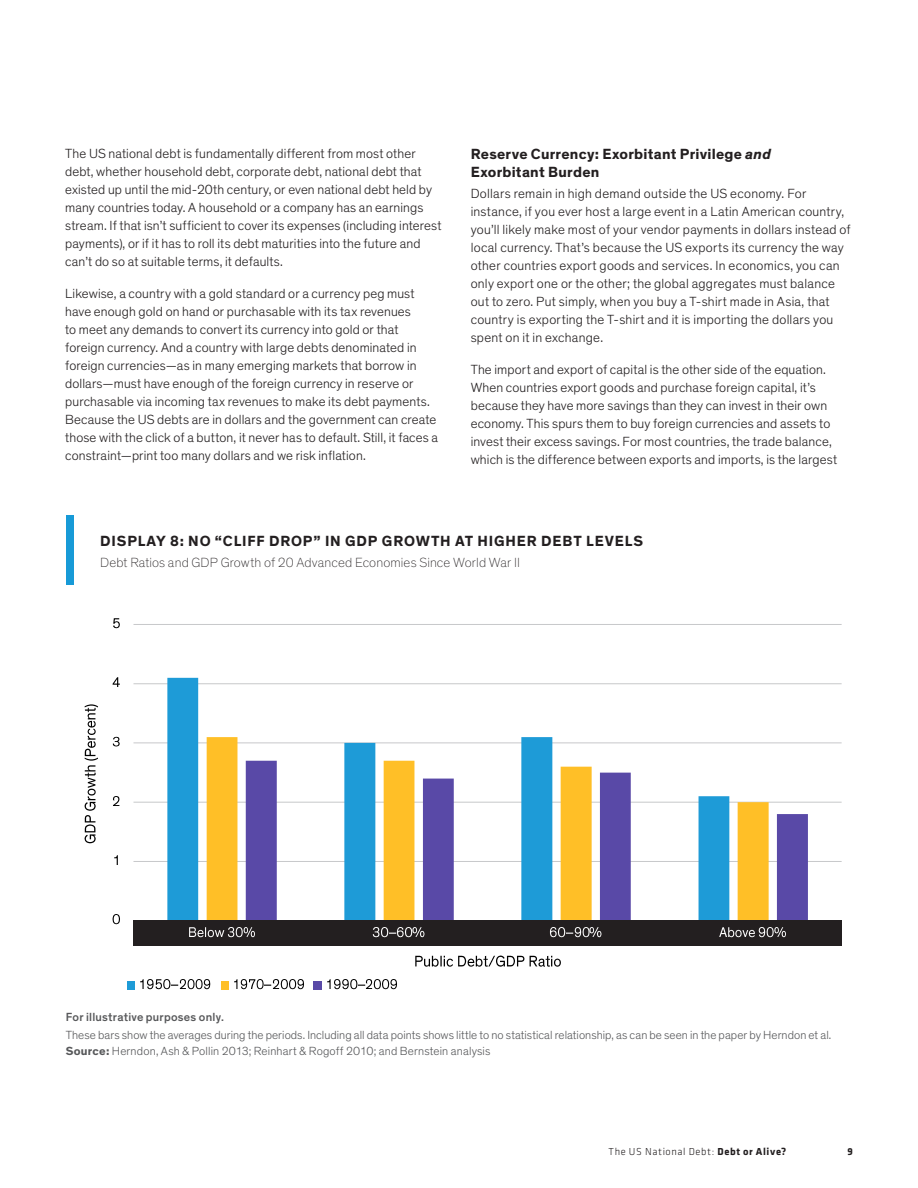
<style>
.page{position:relative;width:918px;height:1188px;background:#fff}
.page>*{position:absolute;margin:0;border:0;box-sizing:border-box;transform-origin:0 0}
.t1{font:700 15px/18px "Theinhardt";letter-spacing:.02em;color:#231f20}
.t2{font:700 15px "Theinhardt";letter-spacing:.055em;color:#231f20}
.t3{font:300 13.5px/18px "Theinhardt";letter-spacing:.01em;color:#231f20}
.t4{font:100 13.5px "Theinhardt";letter-spacing:.01em;color:#231f20}
.t5{font:300 12px/15.6px "Theinhardt";letter-spacing:.005em;color:#57585a}
.t6{font:500 12px "Theinhardt";letter-spacing:.02em;color:#57585a}
.t7{font:300 10.5px "Klavika";letter-spacing:.06em;color:#231f20}
.t8{font:700 10.5px "Klavika";color:#231f20}
.s1{font-style:italic}
.s2{font-weight:700}
</style>
<div class="page">
<div style="left:66px;top:516px;width:7px;height:69px;background:#179ad7"></div>
<hr style="left:133px;top:861px;width:709px;height:1px;background:#c7c8ca">
<hr style="left:133px;top:802px;width:709px;height:1px;background:#c7c8ca">
<hr style="left:133px;top:742px;width:709px;height:1px;background:#c7c8ca">
<hr style="left:133px;top:683px;width:709px;height:1px;background:#c7c8ca">
<hr style="left:133px;top:624px;width:709px;height:1px;background:#c7c8ca">
<svg style="left:167px;top:678px;width:562px;height:242px"></svg>
<svg style="left:207px;top:737px;width:562px;height:183px"></svg>
<svg style="left:246px;top:761px;width:562px;height:159px"></svg>
<hr style="left:133px;top:920px;width:709px;height:1px;background:#dcdddf">
<img style="left:112px;top:914px;width:8px;height:11px">
<img style="left:114px;top:855px;width:4px;height:10px">
<img style="left:113px;top:796px;width:7px;height:10px">
<img style="left:112px;top:736px;width:8px;height:11px">
<img style="left:112px;top:677px;width:8px;height:10px">
<img style="left:113px;top:618px;width:7px;height:11px">
<img style="left:84px;top:704px;width:14px;height:140px">
<img style="left:415px;top:955px;width:146px;height:12px">
<div style="left:127px;top:981px;width:8px;height:8px;background:#1e9bd7"></div>
<img style="left:140px;top:979px;width:71px;height:11px">
<img style="left:171px;top:979px;width:17px;height:11px">
<div style="left:221px;top:981px;width:8px;height:8px;background:#ffbf27"></div>
<img style="left:234px;top:979px;width:70px;height:11px">
<img style="left:264px;top:979px;width:17px;height:11px">
<div style="left:314px;top:981px;width:8px;height:8px;background:#5949a7"></div>
<img style="left:327px;top:979px;width:70px;height:11px">
<img style="left:357px;top:979px;width:17px;height:11px">
<div style="left:133px;top:920px;width:177px;height:26px;background:#231f20"></div>
<div style="left:310px;top:920px;width:177px;height:26px;background:#231f20"></div>
<div style="left:487px;top:920px;width:177px;height:26px;background:#231f20"></div>
<div style="left:664px;top:920px;width:177px;height:26px;background:#231f20"></div>
<img style="left:189px;top:927px;width:66px;height:11px">
<img style="left:373px;top:927px;width:40px;height:11px">
<img style="left:388px;top:927px;width:17px;height:11px">
<img style="left:413px;top:927px;width:12px;height:11px">
<img style="left:550px;top:927px;width:40px;height:11px">
<img style="left:566px;top:927px;width:16px;height:11px">
<img style="left:590px;top:927px;width:12px;height:11px">
<img style="left:720px;top:927px;width:54px;height:11px">
<img style="left:774px;top:927px;width:12px;height:11px">
<p class="t3" style="left:65px;top:145px;width:378px">The US national debt is fundamentally different from most other debt, whether household debt, corporate debt, national debt that existed up until the mid-20th century, or even national debt held by many countries today. A household or a company has an earnings stream. If that isn’t sufficient to cover its expenses (including interest payments), or if it has to roll its debt maturities into the future and can’t do so at suitable terms, it defaults.</p>
<p class="t3" style="left:65px;top:284px;width:374px">Likewise, a country with a gold standard or a currency peg must have enough gold on hand or purchasable with its tax revenues<br>to meet any demands to convert its currency into gold or that foreign currency. And a country with large debts denominated in foreign currencies—as in many emerging markets that borrow in dollars—must have enough of the foreign currency in reserve or purchasable via incoming tax revenues to make its debt payments.<br>Because the US debts are in dollars and the government can create those with the click of a button, it never has to default. Still, it faces a constraint—print too many dollars and we risk inflation.</p>
<p class="t1" style="left:471px;top:146px;width:302px">Reserve Currency: Exorbitant Privilege <span class="s1">and<br></span>Exorbitant Burden</p>
<p class="t3" style="left:471px;top:185px;width:381px">Dollars remain in high demand outside the US economy. For instance, if you ever host a large event in a Latin American country, you’ll likely make most of your vendor payments in dollars instead of local currency. That’s because the US exports its currency the way other countries export goods and services. In economics, you can only export one or the other; the global aggregates must balance out to zero. Put simply, when you buy a T-shirt made in Asia, that country is exporting the T-shirt and it is importing the dollars you spent on it in exchange.</p>
<p class="t3" style="left:471px;top:360px;width:368px">The import and export of capital is the other side of the equation.<br>When countries export goods and purchase foreign capital, it’s because they have more savings than they can invest in their own economy. This spurs them to buy foreign currencies and assets to invest their excess savings. For most countries, the trade balance, which is the difference between exports and imports, is the largest</p>
<p class="t2" style="left:100px;top:532px;width:544px">DISPLAY 8: NO “CLIFF DROP” IN GDP GROWTH AT HIGHER DEBT LEVELS</p>
<p class="t4" style="left:100px;top:555px;width:421px">Debt Ratios and GDP Growth of 20 Advanced Economies Since World War II</p>
<p class="t6" style="left:66px;top:1010px;width:160px">For illustrative purposes only.</p>
<p class="t5" style="left:66px;top:1027px;width:767px">These bars show the averages during the periods. Including all data points shows little to no statistical relationship, as can be seen in the paper by Herndon et al.<br><span class="s2">Source:</span> Herndon, Ash &amp; Pollin 2013; Reinhart &amp; Rogoff 2010; and Bernstein analysis</p>
<p class="t7" style="left:608px;top:1146px;width:179px">The US National Debt: <span class="s2">Debt or Alive?</span></p>
<p class="t8" style="left:847px;top:1144px;width:7px">9</p>
</div>
